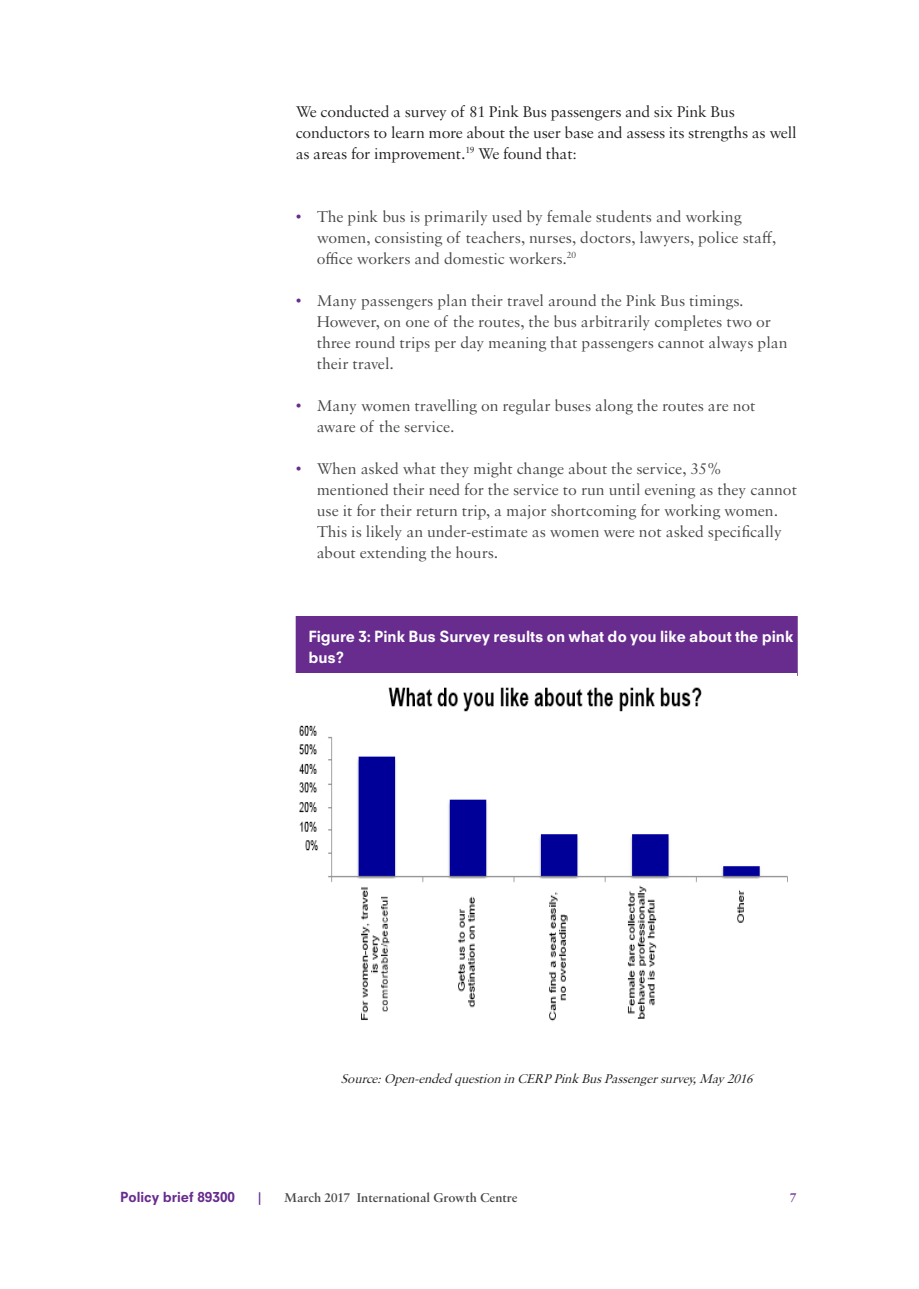
<style>
.page{position:relative;width:919px;height:1289px;background:#fff}
.page>*{position:absolute;margin:0;border:0;box-sizing:border-box;transform-origin:0 0}
.t1{font:16.5px/21px "Sabon MT Std";color:#454647}
.Body{font:16.5px/21px "Sabon MT Std";letter-spacing:-.01em;color:#231f20}
.Figure_head_box_2{font:800 15px/21px "Neuzeit SLT Std";color:#fff}
.Body-2{font:italic 13.5px "Sabon MT Std";color:#231f20}
.t2{font:600 13.5px "Sabon MT Std";color:#454647}
.t3{font:800 13.5px "Neuzeit SLT Std";color:#672c8e}
.t4{font:600 13.5px "Sabon MT Std";color:#672c8e}
.s1{color:#672c8e}
</style>
<div class="page">
<div style="left:296px;top:616px;width:501px;height:60px;background:#672c8e"></div>
<img style="left:296px;top:673px;width:500px;height:349px">
<p class="Body" style="left:296px;top:101px;width:502px">We conducted a survey of 81 Pink Bus passengers and six Pink Bus conductors to learn more about the user base and assess its strengths as well as areas for improvement.<sup>19</sup> We found that:</p>
<p class="t1" style="left:317px;top:206px;width:461px;text-indent:-21px"><span class="s1">•</span> The pink bus is primarily used by female students and working women, consisting of teachers, nurses, doctors, lawyers, police staff, office workers and domestic workers.<sup>20</sup></p>
<p class="t1" style="left:317px;top:290px;width:472px;text-indent:-21px"><span class="s1">•</span> Many passengers plan their travel around the Pink Bus timings.<br>However, on one of the routes, the bus arbitrarily completes two or three round trips per day meaning that passengers cannot always plan their travel.</p>
<p class="t1" style="left:317px;top:395px;width:440px;text-indent:-21px"><span class="s1">•</span> Many women travelling on regular buses along the routes are not aware of the service.</p>
<p class="t1" style="left:317px;top:458px;width:482px;text-indent:-21px"><span class="s1">•</span> When asked what they might change about the service, 35% mentioned their need for the service to run until evening as they cannot use it for their return trip, a major shortcoming for working women.<br>This is likely an under-estimate as women were not asked specifically about extending the hours.</p>
<p class="Figure_head_box_2" style="left:308px;top:626px;width:486px">Figure 3: Pink Bus Survey results on what do you like about the pink bus?</p>
<p class="Body-2" style="left:341px;top:1070px;width:417px">Source:Open-endedquestioninCERPPinkBusPassengersurvey,May2016</p>
<p class="t3" style="left:120px;top:1188px;width:116px">Policy brief 89300</p>
<p class="t4" style="left:258px;top:1188px;width:5px">|</p>
<p class="t2" style="left:284px;top:1188px;width:235px">March 2017 International Growth Centre</p>
<p class="t4" style="left:790px;top:1188px;width:8px">7</p>
</div>
